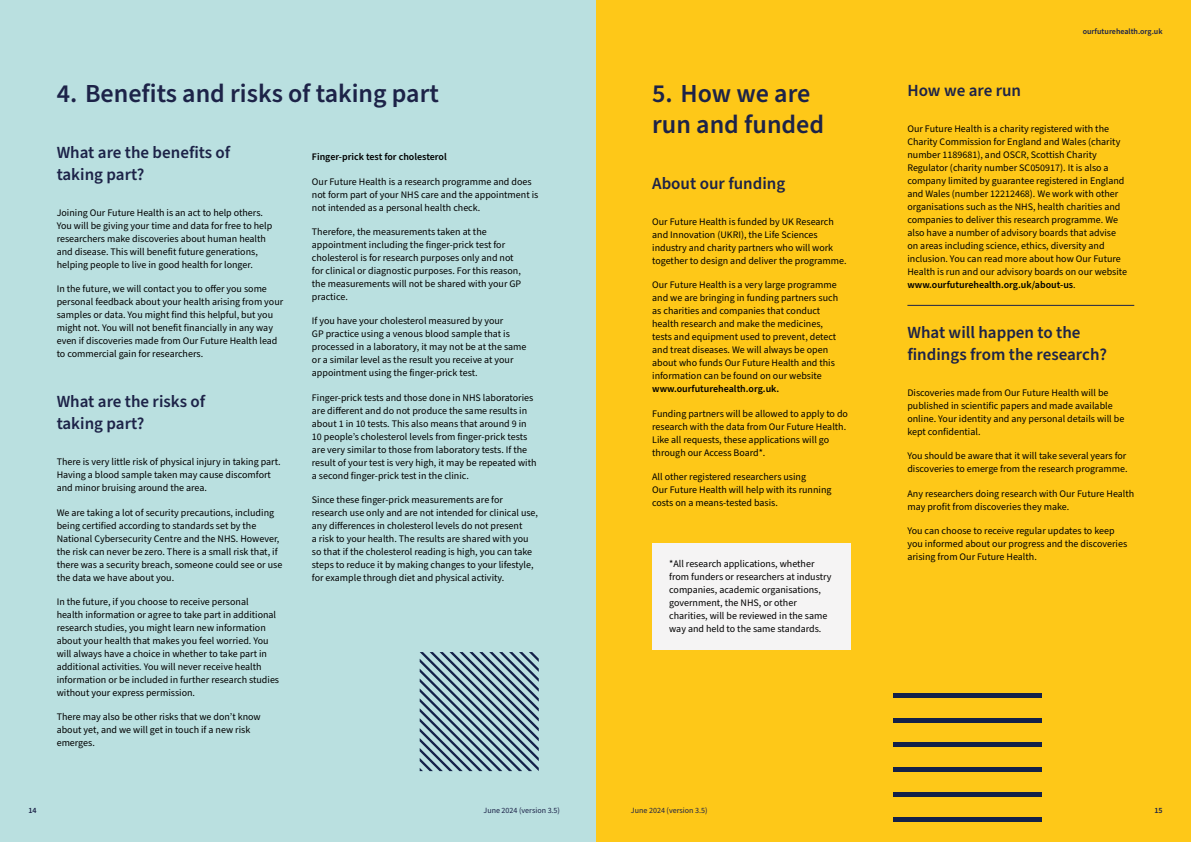
<style>
.page{position:relative;width:1191px;height:842px;background:#fff}
.page>*{position:absolute;margin:0;border:0;box-sizing:border-box;transform-origin:0 0}
.t1{font:600 26px/31.2px "Source Sans Pro";color:#1d2348}
.t2{font:600 17px/22px "Source Sans Pro";color:#1d2348}
.t3{font:10px/13px "Source Sans Pro";color:#000}
.t4{font:600 10px "Source Sans Pro";color:#000}
.t5{font:8px "Source Sans Pro";color:#1d2348}
.t6{font:600 8px "Source Sans Pro";color:#1d2348}
.s1{font-weight:600}
</style>
<div class="page">
<div style="left:587px;top:0;width:604px;height:842px;background:#fec818"></div>
<hr style="left:907px;top:305px;width:227px;height:1px;background:#1d2348">
<div style="left:652px;top:543px;width:198px;height:107px;background:#f5f4f4"></div>
<hr style="left:893px;top:718px;width:149px;height:4px;background:#132149">
<hr style="left:893px;top:743px;width:149px;height:4px;background:#132149">
<div style="left:893px;top:767px;width:149px;height:5px;background:#132149"></div>
<hr style="left:893px;top:792px;width:149px;height:4px;background:#132149">
<hr style="left:893px;top:817px;width:149px;height:4px;background:#132149">
<hr style="left:893px;top:693px;width:149px;height:4px;background:#132149">
<div style="left:0;top:0;width:595px;height:842px;background:#bae0e0"></div>
<svg style="left:420px;top:652px;width:119px;height:119px"></svg>
<h1 class="t1" style="left:57px;top:79px;width:384px">4. Benefits and risks of taking part</h1>
<h2 class="t2" style="left:57px;top:142px;width:175px">What are the benefits of taking part?</h2>
<p class="t3" style="left:57px;top:206px;width:217px">Joining Our Future Health is an act to help others.<br>You will be giving your time and data for free to help researchers make discoveries about human health and disease. This will benefit future generations, helping people to live in good health for longer.</p>
<p class="t3" style="left:57px;top:283px;width:228px">In the future, we will contact you to offer you some personal feedback about your health arising from your samples or data. You might find this helpful, but you might not. You will not benefit financially in any way even if discoveries made from Our Future Health lead to commercial gain for researchers.</p>
<h2 class="t2" style="left:57px;top:391px;width:150px">What are the risks of taking part?</h2>
<p class="t3" style="left:57px;top:456px;width:225px">There is very little risk of physical injury in taking part.<br>Having a blood sample taken may cause discomfort and minor bruising around the area.</p>
<p class="t3" style="left:57px;top:506px;width:227px">We are taking a lot of security precautions, including being certified according to standards set by the National Cybersecurity Centre and the NHS. However, the risk can never be zero. There is a small risk that, if there was a security breach, someone could see or use the data we have about you.</p>
<p class="t3" style="left:57px;top:595px;width:224px">In the future, if you choose to receive personal<br>health information or agree to take part in additional research studies, you might learn new information about your health that makes you feel worried. You will always have a choice in whether to take part in additional activities. You will never receive health information or be included in further research studies without your express permission.</p>
<p class="t3" style="left:57px;top:711px;width:205px">There may also be other risks that we don’t know about yet, and we will get in touch if a new risk emerges.</p>
<p class="t4" style="left:312px;top:150px;width:136px">Finger-prick test for cholesterol</p>
<p class="t3" style="left:312px;top:175px;width:228px">Our Future Health is a research programme and does not form part of your NHS care and the appointment is not intended as a personal health check.</p>
<p class="t3" style="left:312px;top:226px;width:211px">Therefore, the measurements taken at the appointment including the finger-prick test for cholesterol is for research purposes only and not for clinical or diagnostic purposes. For this reason, the measurements will not be shared with your GP practice.</p>
<p class="t3" style="left:312px;top:315px;width:216px">If you have your cholesterol measured by your<br>GP practice using a venous blood sample that is processed in a laboratory, it may not be at the same or a similar level as the result you receive at your appointment using the finger-prick test.</p>
<p class="t3" style="left:312px;top:391px;width:226px">Finger-prick tests and those done in NHS laboratories are different and do not produce the same results in about 1 in 10 tests. This also means that around 9 in 10 people’s cholesterol levels from finger-prick tests are very similar to those from laboratory tests. If the result of your test is very high, it may be repeated with a second finger-prick test in the clinic.</p>
<p class="t3" style="left:312px;top:494px;width:228px">Since these finger-prick measurements are for research use only and are not intended for clinical use, any differences in cholesterol levels do not present<br>a risk to your health. The results are shared with you so that if the cholesterol reading is high, you can take steps to reduce it by making changes to your lifestyle, for example through diet and physical activity.</p>
<h1 class="t1" style="left:652px;top:79px;width:173px">5. How we are run and funded</h1>
<h2 class="t2" style="left:652px;top:173px;width:135px">About our funding</h2>
<p class="t3" style="left:652px;top:215px;width:196px">Our Future Health is funded by UK Research and Innovation (UKRI), the Life Sciences industry and charity partners who will work together to design and deliver the programme.</p>
<p class="t3" style="left:652px;top:279px;width:187px">Our Future Health is a very large programme and we are bringing in funding partners such as charities and companies that conduct health research and make the medicines, tests and equipment used to prevent, detect and treat diseases. We will always be open about who funds Our Future Health and this information can be found on our website</p>
<p class="t4" style="left:652px;top:382px;width:129px">www.ourfuturehealth.org.uk.</p>
<p class="t3" style="left:652px;top:407px;width:197px">Funding partners will be allowed to apply to do research with the data from Our Future Health.<br>Like all requests, these applications will go through our Access Board*.</p>
<p class="t3" style="left:652px;top:470px;width:181px">All other registered researchers using<br>Our Future Health will help with its running costs on a means-tested basis.</p>
<p class="t3" style="left:669px;top:557px;width:164px">*All research applications, whether from funders or researchers at industry companies, academic organisations, government, the NHS, or other charities, will be reviewed in the same way and held to the same standards.</p>
<p class="t6" style="left:1082px;top:26px;width:81px">ourfuturehealth.org.uk</p>
<h2 class="t2" style="left:907px;top:80px;width:115px">How we are run</h2>
<p class="t3" style="left:907px;top:122px;width:221px">Our Future Health is a charity registered with the Charity Commission for England and Wales (charity number 1189681), and OSCR, Scottish Charity Regulator (charity number SC050917). It is also a company limited by guarantee registered in England and Wales (number 12212468). We work with other organisations such as the NHS, health charities and companies to deliver this research programme. We also have a number of advisory boards that advise on areas including science, ethics, diversity and inclusion. You can read more about how Our Future Health is run and our advisory boards on our website <span class="s1">www.ourfuturehealth.org.uk/about-us</span>.</p>
<h2 class="t2" style="left:907px;top:322px;width:201px">What will happen to the findings from the research?</h2>
<p class="t3" style="left:907px;top:386px;width:218px">Discoveries made from Our Future Health will be published in scientific papers and made available online. Your identity and any personal details will be kept confidential.</p>
<p class="t3" style="left:907px;top:450px;width:222px">You should be aware that it will take several years for discoveries to emerge from the research programme.</p>
<p class="t3" style="left:907px;top:487px;width:228px">Any researchers doing research with Our Future Health may profit from discoveries they make.</p>
<p class="t3" style="left:907px;top:524px;width:221px">You can choose to receive regular updates to keep you informed about our progress and the discoveries arising from Our Future Health.</p>
<p class="t6" style="left:28px;top:805px;width:10px">14</p>
<p class="t5" style="left:483px;top:805px;width:78px">June 2024 (version 3.5)</p>
<p class="t5" style="left:631px;top:805px;width:78px">June 2024 (version 3.5)</p>
<p class="t6" style="left:1154px;top:805px;width:10px">15</p>
</div>
